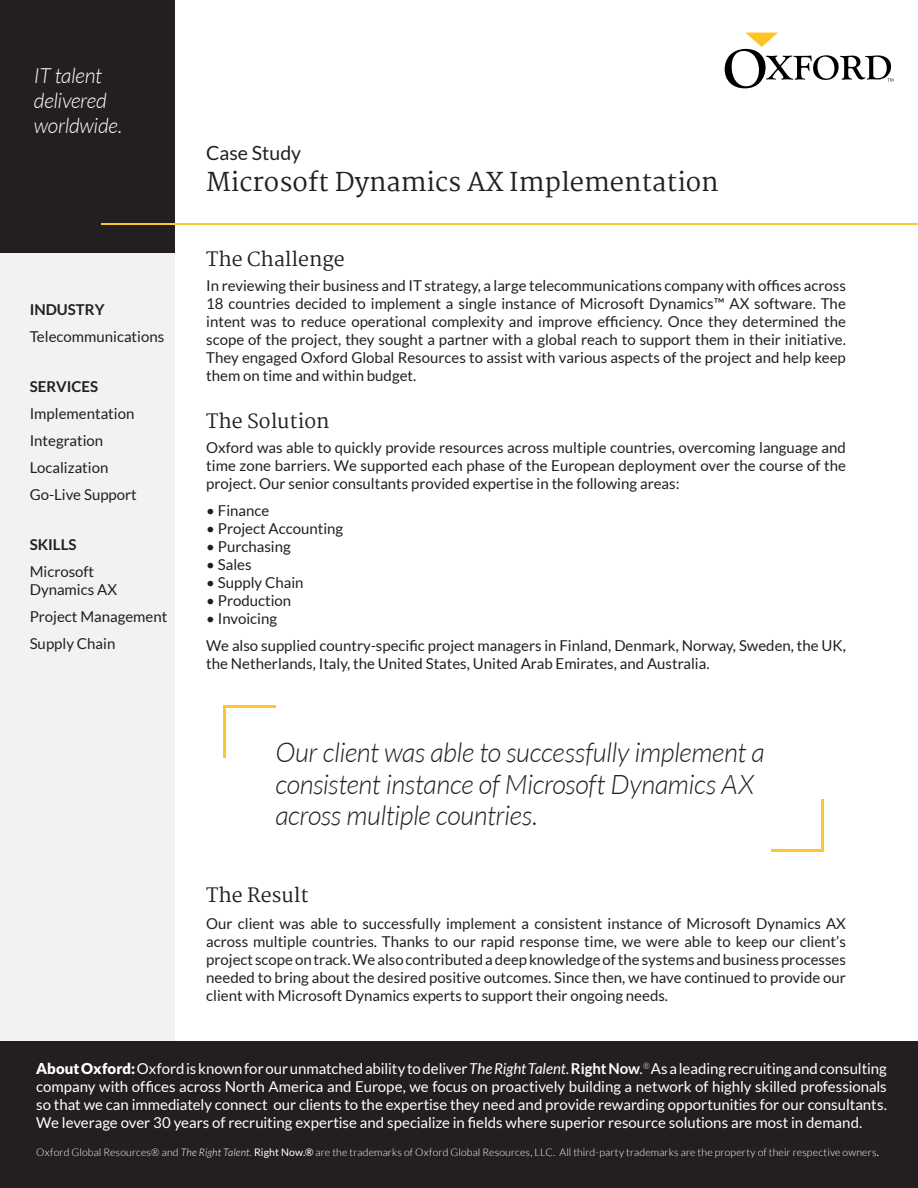
<style>
.page{position:relative;width:918px;height:1188px;background:#fff}
.page>*{position:absolute;margin:0;border:0;box-sizing:border-box;transform-origin:0 0}
.t1{font:italic 300 27px/31.5px "Lato";letter-spacing:-.015em;color:#231f20}
.t2{font:25.5px "Martel";color:#231f20}
.t3{font:italic 300 21px/25.2px "Lato";letter-spacing:-.015em;color:#fff}
.t4{font:19.5px "Martel";color:#231f20}
.t5{font:19.5px "Lato";color:#231f20}
.t6{font:15px/18px "Lato";color:#231f20}
.t7{font:15px/18px "Lato";color:#fff;text-align:justify}
.t8{font:700 15px "Lato";color:#231f20}
.t9{font:300 10.5px "Lato";letter-spacing:.01em;color:#fff}
.s1{font-weight:900}
.s2{font-style:italic}
.s3{font-weight:700}
.s4{font-weight:400}
</style>
<div class="page">
<div style="left:0;top:252px;width:174px;height:790px;background:#f1f2f1"></div>
<div style="left:0;top:1042px;width:918px;height:146px;background:#231f20"></div>
<svg style="left:725px;top:33px;width:168px;height:55px"></svg>
<div style="left:0;top:0;width:174px;height:252px;background:#231f20"></div>
<hr style="left:101px;top:223px;width:817px;height:1px;background:#fec52e">
<hr style="left:821px;top:799px;width:3px;height:53px;background:#fec52e">
<hr style="left:771px;top:849px;width:53px;height:3px;background:#fec52e">
<hr style="left:223px;top:705px;width:3px;height:53px;background:#fec52e">
<hr style="left:223px;top:705px;width:53px;height:3px;background:#fec52e">
<h3 class="t3" style="left:34px;top:64px;width:90px">IT talent delivered worldwide.</h3>
<p class="t8" style="left:30px;top:301px;width:76px">INDUSTRY</p>
<p class="t6" style="left:30px;top:328px;width:136px">Telecommunications</p>
<p class="t8" style="left:30px;top:378px;width:70px">SERVICES</p>
<p class="t6" style="left:30px;top:400px;width:109px;line-height:27px">Implementation<br>Integration<br>Localization<br>Go-Live Support</p>
<p class="t8" style="left:30px;top:536px;width:48px">SKILLS</p>
<p class="t6" style="left:30px;top:562px;width:89px">Microsoft<br>Dynamics AX</p>
<p class="t6" style="left:30px;top:603px;width:139px;line-height:27px">Project Management<br>Supply Chain</p>
<h3 class="t5" style="left:206px;top:142px;width:97px">Case Study</h3>
<h2 class="t2" style="left:206px;top:167px;width:514px">Microsoft Dynamics AX Implementation</h2>
<h3 class="t4" style="left:206px;top:248px;width:140px">The Challenge</h3>
<p class="t6" style="left:206px;top:277px;width:641px;text-align:justify">In reviewing their business and IT strategy, a large telecommunications company with offices across 18 countries decided to implement a single instance of Microsoft Dynamics™ AX software. The intent was to reduce operational complexity and improve efficiency. Once they determined the scope of the project, they sought a partner with a global reach to support them in their initiative.<br>They engaged Oxford Global Resources to assist with various aspects of the project and help keep them on time and within budget.</p>
<h3 class="t4" style="left:206px;top:410px;width:125px">The Solution</h3>
<p class="t6" style="left:206px;top:438px;width:641px;text-align:justify">Oxford was able to quickly provide resources across multiple countries, overcoming language and time zone barriers. We supported each phase of the European deployment over the course of the project. Our senior consultants provided expertise in the following areas:</p>
<p class="t6" style="left:206px;top:501px;width:65px">• Finance</p>
<p class="t6" style="left:206px;top:519px;width:138px">• Project Accounting</p>
<p class="t6" style="left:206px;top:537px;width:86px">• Purchasing</p>
<p class="t6" style="left:206px;top:555px;width:47px">• Sales</p>
<p class="t6" style="left:206px;top:573px;width:99px">• Supply Chain</p>
<p class="t6" style="left:206px;top:591px;width:86px">• Production</p>
<p class="t6" style="left:206px;top:605px;width:641px;line-height:27px">• Invoicing<br>We also supplied country-specific project managers in Finland, Denmark, Norway, Sweden, the UK,</p>
<p class="t6" style="left:206px;top:654px;width:505px">the Netherlands, Italy, the United States, United Arab Emirates, and Australia.</p>
<h1 class="t1" style="left:275px;top:738px;width:491px">Our client was able to successfully implement a consistent instance of Microsoft Dynamics AX across multiple countries.</h1>
<h3 class="t4" style="left:206px;top:884px;width:104px">The Result</h3>
<p class="t6" style="left:206px;top:914px;width:641px;text-align:justify">Our client was able to successfully implement a consistent instance of Microsoft Dynamics AX across multiple countries. Thanks to our rapid response time, we were able to keep our client’s project scope on track. We also contributed a deep knowledge of the systems and business processes needed to bring about the desired positive outcomes. Since then, we have continued to provide our client with Microsoft Dynamics experts to support their ongoing needs.</p>
<p class="t7" style="left:36px;top:1059px;width:852px"><span class="s1">About Oxford:</span>Oxford is known for our unmatched ability to deliver <span class="s2">The Right Talent.</span><span class="s3">Right Now</span>.<sup>®</sup>As a leading recruiting and consulting company with offices across North America and Europe, we focus on proactively building a network of highly skilled professionals so that we can immediately connect our clients to the expertise they need and provide rewarding opportunities for our consultants.<br>We leverage over 30 years of recruiting expertise and specialize in fields where superior resource solutions are most in demand.</p>
<p class="t9" style="left:36px;top:1147px;width:844px">Oxford Global Resources® and <span class="s2">The Right Talent.</span> <span class="s4">Right Now.®</span> are the trademarks of Oxford Global Resources, LLC. All third-party trademarks are the property of their respective owners<span class="s4">.</span></p>
</div>
